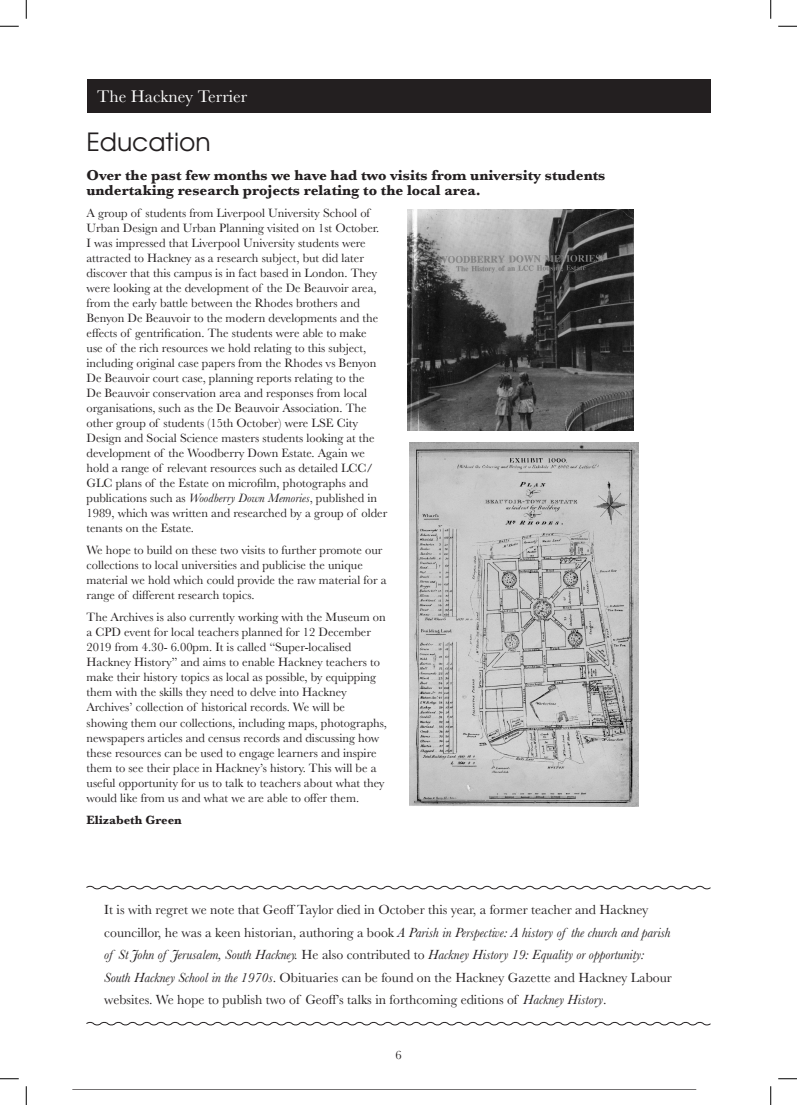
<style>
.page{position:relative;width:797px;height:1105px;background:#fff}
.page>*{position:absolute;margin:0;border:0;box-sizing:border-box;transform-origin:0 0}
.title_span{font:25px "Te X Gyre Adventor";color:#231f20}
.t1{font:17.5px "Baskerville";color:#fff}
.sub_head{font:700 15px/15px "Baskerville";color:#231f20}
.t2{font:13.75px/22.5px "Baskerville";color:#231f20}
.t3{font:12.5px/15px "Baskerville";color:#231f20}
.t4{font:700 12.5px "Baskerville";color:#231f20}
.s1{font-style:italic}
</style>
<div class="page">
<div style="left:86px;top:79px;width:624px;height:34px;background:#231f20"></div>
<hr style="left:72px;top:1089px;width:624px;height:1px;background:#231f20">
<img style="left:409px;top:443px;width:229px;height:363px">
<img style="left:408px;top:209px;width:225px;height:221px">
<svg style="left:86px;top:885px;width:625px;height:5px"></svg>
<svg style="left:86px;top:1021px;width:625px;height:5px"></svg>
<svg style="left:0;top:25px;width:19px;height:2px"></svg>
<svg style="left:778px;top:25px;width:19px;height:2px"></svg>
<svg style="left:0;top:1078px;width:19px;height:1px"></svg>
<svg style="left:778px;top:1078px;width:19px;height:1px"></svg>
<svg style="left:25px;top:0;width:2px;height:19px"></svg>
<svg style="left:25px;top:1086px;width:2px;height:19px"></svg>
<svg style="left:770px;top:0;width:1px;height:19px"></svg>
<svg style="left:770px;top:1086px;width:1px;height:19px"></svg>
<h2 class="t1" style="left:97px;top:85px;width:151px">The Hackney Terrier</h2>
<p class="title_span" style="left:86px;top:122px;width:126px">Education</p>
<p class="sub_head" style="left:86px;top:168px;width:520px">Over the past few months we have had two visits from university students undertaking research projects relating to the local area.</p>
<p class="t3" style="left:86px;top:206px;width:302px">A group of students from Liverpool University School of Urban Design and Urban Planning visited on 1st October.<br>I was impressed that Liverpool University students were attracted to Hackney as a research subject, but did later discover that this campus is in fact based in London. They were looking at the development of the De Beauvoir area, from the early battle between the Rhodes brothers and Benyon De Beauvoir to the modern developments and the effects of gentrification. The students were able to make<br>use of the rich resources we hold relating to this subject, including original case papers from the Rhodes vs Benyon De Beauvoir court case, planning reports relating to the<br>De Beauvoir conservation area and responses from local organisations, such as the De Beauvoir Association. The other group of students (15th October) were LSE City Design and Social Science masters students looking at the development of the Woodberry Down Estate. Again we hold a range of relevant resources such as detailed LCC/ GLC plans of the Estate on microfilm, photographs and publications such as <span class="s1">Woodberry Down Memories</span>, published in 1989, which was written and researched by a group of older tenants on the Estate.</p>
<p class="t3" style="left:86px;top:543px;width:301px">We hope to build on these two visits to further promote our collections to local universities and publicise the unique material we hold which could provide the raw material for a range of different research topics.</p>
<p class="t3" style="left:86px;top:610px;width:302px">The Archives is also currently working with the Museum on a CPD event for local teachers planned for 12 December 2019 from 4.30- 6.00pm. It is called “Super-localised Hackney History” and aims to enable Hackney teachers to make their history topics as local as possible, by equipping them with the skills they need to delve into Hackney Archives’ collection of historical records. We will be showing them our collections, including maps, photographs, newspapers articles and census records and discussing how these resources can be used to engage learners and inspire them to see their place in Hackney’s history. This will be a useful opportunity for us to talk to teachers about what they would like from us and what we are able to offer them.</p>
<p class="t4" style="left:86px;top:811px;width:97px">Elizabeth Green</p>
<p class="t2" style="left:104px;top:899px;width:569px">It is with regret we note that Geoff Taylor died in October this year, a former teacher and Hackney councillor, he was a keen historian, authoring a book <span class="s1">A Parish in Perspective: A history of the church and parish of St John of Jerusalem, South Hackney.</span> He also contributed to <span class="s1">Hackney History 19: Equality or opportunity:<br>South Hackney School in the 1970s</span>. Obituaries can be found on the Hackney Gazette and Hackney Labour websites. We hope to publish two of Geoff’s talks in forthcoming editions of <span class="s1">Hackney History</span>.</p>
<p class="t3" style="left:395px;top:1047px;width:8px">6</p>
</div>
